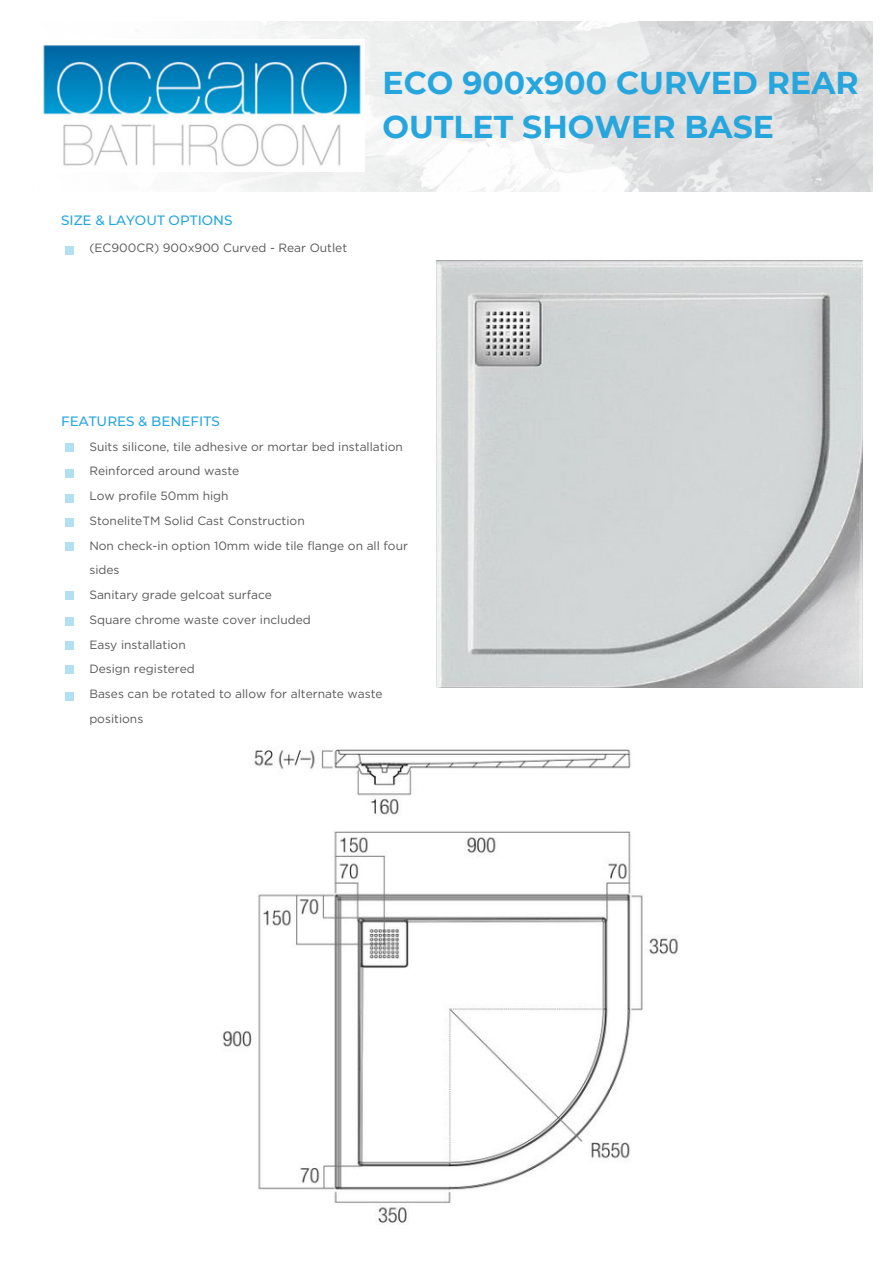
<style>
.page{position:relative;width:894px;height:1264px;background:#fff}
.page>*{position:absolute;margin:0;border:0;box-sizing:border-box;transform-origin:0 0}
.t1{font:700 31.5px/43.8px "Montserrat";color:#27a6de}
.t2{font:500 13.5px "Montserrat";color:#27a6de}
.t3{font:12px/24.8px "Gotham";color:#58585a}
</style>
<div class="page">
<div style="left:65px;top:246px;width:9px;height:8px;background:#b3dff3"></div>
<div style="left:65px;top:443px;width:9px;height:8px;background:#b3dff3"></div>
<div style="left:65px;top:542px;width:9px;height:9px;background:#b3dff3"></div>
<div style="left:65px;top:469px;width:9px;height:9px;background:#b3dff3"></div>
<div style="left:65px;top:591px;width:9px;height:8px;background:#b3dff3"></div>
<div style="left:65px;top:518px;width:9px;height:8px;background:#b3dff3"></div>
<div style="left:65px;top:641px;width:9px;height:8px;background:#b3dff3"></div>
<img style="left:226px;top:21px;width:646px;height:170px">
<img style="left:43px;top:40px;width:321px;height:131px">
<div style="left:65px;top:691px;width:9px;height:9px;background:#b3dff3"></div>
<div style="left:65px;top:494px;width:9px;height:8px;background:#b3dff3"></div>
<div style="left:65px;top:665px;width:9px;height:8px;background:#b3dff3"></div>
<div style="left:65px;top:617px;width:9px;height:9px;background:#b3dff3"></div>
<img style="left:436px;top:261px;width:426px;height:426px">
<img style="left:222px;top:749px;width:457px;height:476px">
<p class="t2" style="left:61px;top:212px;width:173px">SIZE &amp; LAYOUT OPTIONS</p>
<p class="t3" style="left:89px;top:236px;width:259px">(EC900CR) 900x900 Curved - Rear Outlet</p>
<p class="t1" style="left:382px;top:61px;width:477px">ECO 900x900 CURVED REAR<br>OUTLET SHOWER BASE</p>
<p class="t2" style="left:61px;top:413px;width:160px">FEATURES &amp; BENEFITS</p>
<p class="t3" style="left:89px;top:434px;width:315px">Suits silicone, tile adhesive or mortar bed installation</p>
<p class="t3" style="left:89px;top:458px;width:151px">Reinforced around waste</p>
<p class="t3" style="left:89px;top:483px;width:141px">Low profile 50mm high</p>
<p class="t3" style="left:89px;top:508px;width:217px">StoneliteTM Solid Cast Construction</p>
<p class="t3" style="left:89px;top:533px;width:320px">Non check-in option 10mm wide tile flange on all four sides</p>
<p class="t3" style="left:89px;top:582px;width:184px">Sanitary grade gelcoat surface</p>
<p class="t3" style="left:89px;top:607px;width:223px">Square chrome waste cover included</p>
<p class="t3" style="left:89px;top:632px;width:98px">Easy installation</p>
<p class="t3" style="left:89px;top:656px;width:107px">Design registered</p>
<p class="t3" style="left:89px;top:681px;width:295px">Bases can be rotated to allow for alternate waste positions</p>
</div>
